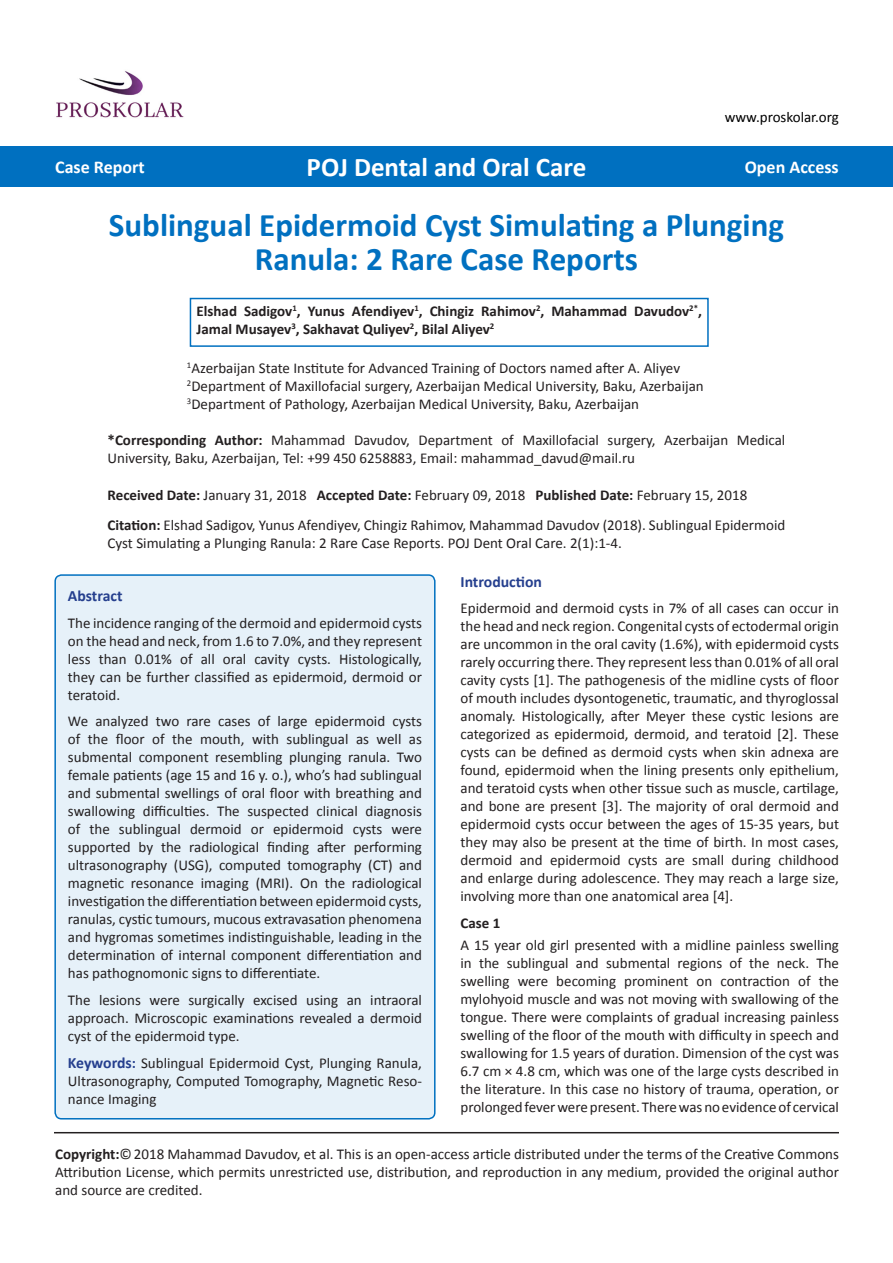
<style>
.page{position:relative;width:893px;height:1263px;background:#fff}
.page>*{position:absolute;margin:0;border:0;box-sizing:border-box;transform-origin:0 0}
.t1{font:700 33px/34.5px "Calibri";color:#0070c0;text-align:center}
.t2{font:700 27px "Calibri";color:#fff}
.t3{font:700 18px "Calibri";color:#fff}
.Side_Heading{font:700 15.75px "Calibri";color:#253f8e}
.Abstract_Side_Headin{font:700 15.75px "Calibri";color:#253f8e}
.Body_Pragraph{font:15px/18px "Calibri";color:#231f20;text-align:justify}
.Abstract_Body_Paragr{font:15px/18px "Calibri";color:#231f20;text-align:justify}
.Body_Pragraph-2{font:700 15px/18px "Calibri";color:#231f20}
.t4{font:15px "Calibri";color:#000}
.s1{font-weight:700}
.s2{font-weight:700;font-size:15.75px;color:#253f8e}
.s3{font-weight:700;color:#253f8e}
</style>
<div class="page">
<img style="left:56px;top:71px;width:128px;height:47px">
<hr style="left:54px;top:1132px;width:785px;height:1px;background:#231f20">
<div style="left:55px;top:575px;width:380px;height:544px;background:#e6f1f9;border-radius:6px"></div>
<div style="left:54px;top:574px;width:382px;height:545px;border:2px solid #0070c0;border-radius:6px"></div>
<div style="left:190px;top:298px;width:519px;height:49px;border:2px solid #0070c0"></div>
<div style="left:0;top:146px;width:893px;height:41px;background:#0070c0"></div>
<p class="t4" style="left:725px;top:106px;width:116px">www.proskolar.org</p>
<p class="t3" style="left:55px;top:154px;width:91px">Case Report</p>
<p class="t2" style="left:307px;top:148px;width:281px">POJ Dental and Oral Care</p>
<p class="t3" style="left:745px;top:154px;width:95px">Open Access</p>
<p class="t1" style="left:109px;top:206px;width:677px">Sublingual Epidermoid Cyst Simulating a Plunging<br>Ranula: 2 Rare Case Reports</p>
<p class="Body_Pragraph-2" style="left:197px;top:301px;width:507px">Elshad Sadigov<sup>1</sup>, Yunus Afendiyev<sup>1</sup>, Chingiz Rahimov<sup>2</sup>, Mahammad Davudov<sup>2*</sup>,<br>Jamal Musayev<sup>3</sup>, Sakhavat Quliyev<sup>2</sup>, Bilal Aliyev<sup>2</sup></p>
<p class="Body_Pragraph" style="left:187px;top:359px;width:495px"><sup>1</sup>Azerbaijan State Institute for Advanced Training of Doctors named after A. Aliyev</p>
<p class="Body_Pragraph" style="left:187px;top:377px;width:518px"><sup>2</sup>Department of Maxillofacial surgery, Azerbaijan Medical University, Baku, Azerbaijan</p>
<p class="Body_Pragraph" style="left:187px;top:395px;width:454px"><sup>3</sup>Department of Pathology, Azerbaijan Medical University, Baku, Azerbaijan</p>
<p class="Body_Pragraph" style="left:108px;top:431px;width:679px"><span class="s1">*Corresponding Author:</span> Mahammad Davudov, Department of Maxillofacial surgery, Azerbaijan Medical<br>University, Baku, Azerbaijan, Tel: +99 450 6258883, Email: mahammad_davud@mail.ru</p>
<p class="Body_Pragraph" style="left:108px;top:486px;width:641px"><span class="s1">Received Date:</span> January 31, 2018 <span class="s1">Accepted Date:</span> February 09, 2018 <span class="s1">Published Date:</span> February 15, 2018</p>
<p class="Body_Pragraph" style="left:108px;top:516px;width:679px"><span class="s1">Citation:</span> Elshad Sadigov, Yunus Afendiyev, Chingiz Rahimov, Mahammad Davudov (2018). Sublingual Epidermoid<br>Cyst Simulating a Plunging Ranula: 2 Rare Case Reports. POJ Dent Oral Care. 2(1):1-4.</p>
<p class="Abstract_Side_Headin" style="left:68px;top:585px;width:56px">Abstract</p>
<p class="Abstract_Body_Paragr" style="left:68px;top:613px;width:356px">The incidence ranging of the dermoid and epidermoid cysts on the head and neck, from 1.6 to 7.0%, and they represent less than 0.01% of all oral cavity cysts. Histologically, they can be further classified as epidermoid, dermoid or teratoid.</p>
<p class="Abstract_Body_Paragr" style="left:68px;top:712px;width:356px">We analyzed two rare cases of large epidermoid cysts of the floor of the mouth, with sublingual as well as submental component resembling plunging ranula. Two female patients (age 15 and 16 y. o.), who’s had sublingual and submental swellings of oral floor with breathing and swallowing difficulties. The suspected clinical diagnosis of the sublingual dermoid or epidermoid cysts were supported by the radiological finding after performing ultrasonography (USG), computed tomography (CT) and magnetic resonance imaging (MRI). On the radiological investigation the differentiation between epidermoid cysts, ranulas, cystic tumours, mucous extravasation phenomena and hygromas sometimes indistinguishable, leading in the determination of internal component differentiation and has pathognomonic signs to differentiate.</p>
<p class="Abstract_Body_Paragr" style="left:68px;top:990px;width:356px">The lesions were surgically excised using an intraoral approach. Microscopic examinations revealed a dermoid cyst of the epidermoid type.</p>
<p class="Abstract_Body_Paragr" style="left:68px;top:1054px;width:356px"><span class="s2">Keywords</span><span class="s3">:</span> Sublingual Epidermoid Cyst, Plunging Ranula, Ultrasonography, Computed Tomography, Magnetic Reso&shy;nance Imaging</p>
<p class="Side_Heading" style="left:460px;top:570px;width:83px">Introduction</p>
<p class="Body_Pragraph" style="left:460px;top:599px;width:380px">Epidermoid and dermoid cysts in 7% of all cases can occur in the head and neck region. Congenital cysts of ectodermal origin are uncommon in the oral cavity (1.6%), with epidermoid cysts rarely occurring there. They represent less than 0.01% of all oral cavity cysts [1]. The pathogenesis of the midline cysts of floor of mouth includes dysontogenetic, traumatic, and thyroglossal anomaly. Histologically, after Meyer these cystic lesions are categorized as epidermoid, dermoid, and teratoid [2]. These cysts can be defined as dermoid cysts when skin adnexa are found, epidermoid when the lining presents only epithelium, and teratoid cysts when other tissue such as muscle, cartilage, and bone are present [3]. The majority of oral dermoid and epidermoid cysts occur between the ages of 15-35 years, but they may also be present at the time of birth. In most cases, dermoid and epidermoid cysts are small during childhood and enlarge during adolescence. They may reach a large size, involving more than one anatomical area [4].</p>
<p class="Body_Pragraph-2" style="left:460px;top:913px;width:41px">Case 1</p>
<p class="Body_Pragraph" style="left:460px;top:936px;width:380px">A 15 year old girl presented with a midline painless swelling in the sublingual and submental regions of the neck. The swelling were becoming prominent on contraction of the mylohyoid muscle and was not moving with swallowing of the tongue. There were complaints of gradual increasing painless swelling of the floor of the mouth with difficulty in speech and swallowing for 1.5 years of duration. Dimension of the cyst was 6.7 cm × 4.8 cm, which was one of the large cysts described in the literature. In this case no history of trauma, operation, or prolonged fever were present. There was no evidence of cervical</p>
<p class="Body_Pragraph" style="left:55px;top:1145px;width:785px"><span class="s1">Copyright:</span>©2018 Mahammad Davudov, et al. This is an open-access article distributed under the terms of the Creative Commons Attribution License, which permits unrestricted use, distribution, and reproduction in any medium, provided the original author and source are credited.</p>
</div>
